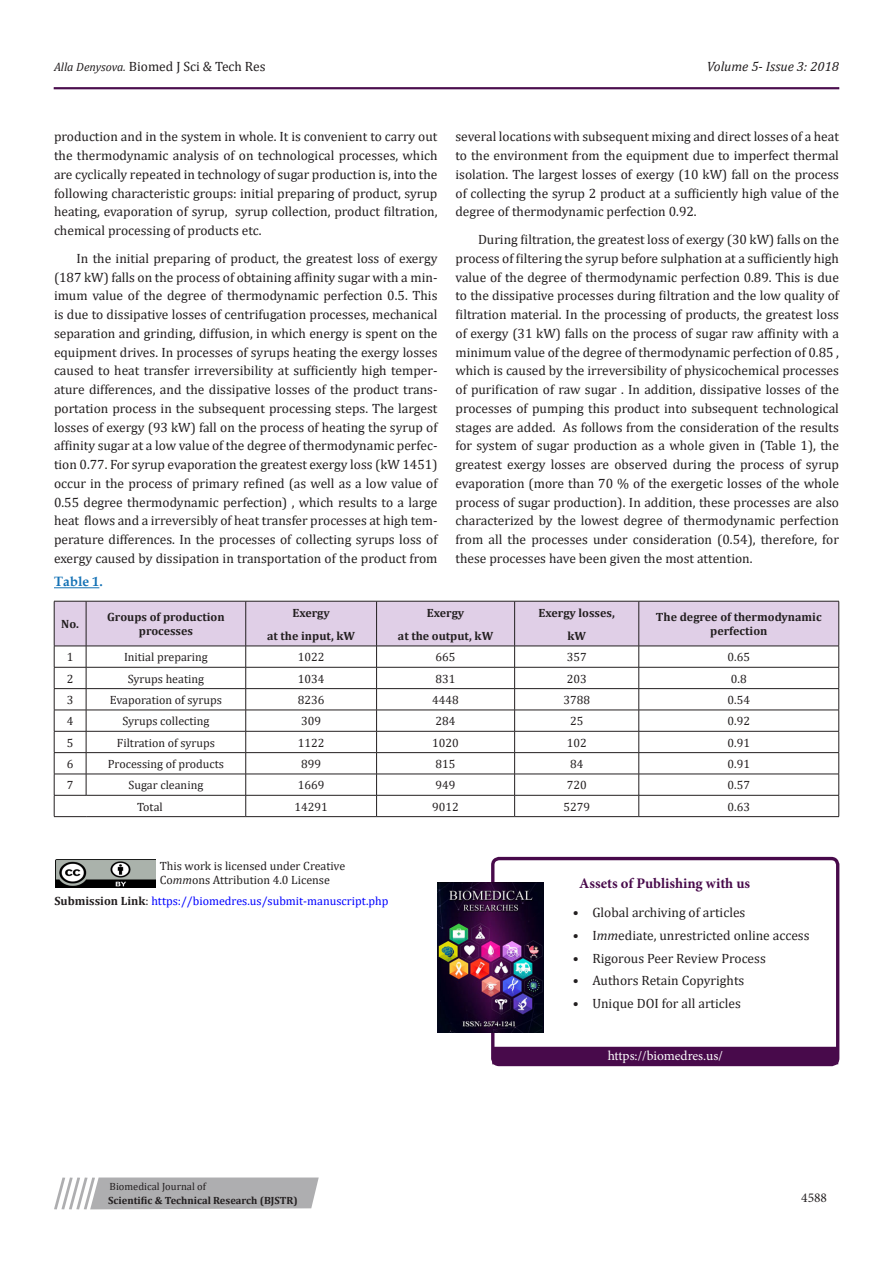
<style>
.page{position:relative;width:893px;height:1263px;background:#fff}
.page>*{position:absolute;margin:0;border:0;box-sizing:border-box;transform-origin:0 0}
.t1{font:700 14.7px "Minion Pro";color:#480a4b}
.t2{font:13.5px/18.8px "Cambria";color:#231f20;text-align:justify}
.t3{font:13.5px "Minion Pro";letter-spacing:-.005em;color:#fff}
.t4{font:italic 13.5px "Cambria";color:#231f20}
.t5{font:700 13.5px "Book Antiqua";color:#1371b5}
.t6{font:13.5px "Minion Pro";color:#231f20}
.t7{font:12px "Cambria";color:#231f20}
.t8{font:700 12px/14.4px "Cambria";color:#231f20;text-align:center}
.t9{font:12px "Cambria";color:#00f}
.t10{font:700 10.5px "Cambria";color:#231f20}
.t11{font:10.5px "Cambria";color:#231f20}
.s1{font-style:italic;font-size:12px}
.s2{font-style:italic}
.s3{font-weight:700;color:#231f20}
.s4{color:#231f20}
</style>
<div class="page">
<hr style="left:54px;top:88px;width:785px;height:1px;background:#480a4b">
<svg style="left:54px;top:1177px;width:265px;height:32px;background:#b8b8ba"></svg>
<hr style="left:54px;top:587px;width:45px;height:1px;background:#1371b5">
<svg style="left:54px;top:601px;width:785px;height:215px"></svg>
<hr style="left:54px;top:816px;width:32px;height:1px;background:#231f20">
<hr style="left:86px;top:816px;width:160px;height:1px;background:#231f20">
<hr style="left:246px;top:816px;width:131px;height:1px;background:#231f20">
<hr style="left:377px;top:816px;width:138px;height:1px;background:#231f20">
<hr style="left:515px;top:816px;width:124px;height:1px;background:#231f20">
<hr style="left:639px;top:816px;width:200px;height:1px;background:#231f20">
<div style="left:491px;top:857px;width:348px;height:209px;border:3px solid #480a4b;border-radius:6px"></div>
<div style="left:493px;top:1047px;width:345px;height:17px;background:#480a4b"></div>
<img style="left:438px;top:883px;width:106px;height:149px">
<img style="left:55px;top:859px;width:101px;height:29px">
<p class="t2" style="left:54px;top:57px;width:213px"><span class="s1">Alla Denysova.</span> Biomed J Sci &amp; Tech Res</p>
<p class="t4" style="left:707px;top:57px;width:134px">Volume 5- Issue 3: 2018</p>
<p class="t2" style="left:54px;top:127px;width:385px">production and in the system in whole. It is convenient to carry out the thermodynamic analysis of on technological processes, which are cyclically repeated in technology of sugar production is, into the following characteristic groups: initial preparing of product, syrup heating, evaporation of syrup, syrup collection, product filtration, chemical processing of products etc.</p>
<p class="t2" style="left:54px;top:249px;width:385px;text-indent:22px">In the initial preparing of product, the greatest loss of exergy (187 kW) falls on the process of obtaining affinity sugar with a min&shy;imum value of the degree of thermodynamic perfection 0.5. This is due to dissipative losses of centrifugation processes, mechanical separation and grinding, diffusion, in which energy is spent on the equipment drives. In processes of syrups heating the exergy losses caused to heat transfer irreversibility at sufficiently high temper&shy;ature differences, and the dissipative losses of the product trans&shy;portation process in the subsequent processing steps. The largest losses of exergy (93 kW) fall on the process of heating the syrup of affinity sugar at a low value of the degree of thermodynamic perfec&shy;tion 0.77. For syrup evaporation the greatest exergy loss (kW 1451) occur in the process of primary refined (as well as a low value of 0.55 degree thermodynamic perfection) , which results to a large heat flows and a irreversibly of heat transfer processes at high tem&shy;perature differences. In the processes of collecting syrups loss of exergy caused by dissipation in transportation of the product from</p>
<p class="t2" style="left:455px;top:127px;width:385px">several locations with subsequent mixing and direct losses of a heat to the environment from the equipment due to imperfect thermal isolation. The largest losses of exergy (10 kW) fall on the process of collecting the syrup 2 product at a sufficiently high value of the degree of thermodynamic perfection 0.92.</p>
<p class="t2" style="left:455px;top:230px;width:385px;text-indent:22px">During filtration, the greatest loss of exergy (30 kW) falls on the process of filtering the syrup before sulphation at a sufficiently high value of the degree of thermodynamic perfection 0.89. This is due to the dissipative processes during filtration and the low quality of filtration material. In the processing of products, the greatest loss of exergy (31 kW) falls on the process of sugar raw affinity with a minimum value of the degree of thermodynamic perfection of 0.85 , which is caused by the irreversibility of physicochemical processes of purification of raw sugar . In addition, dissipative losses of the processes of pumping this product into subsequent technological stages are added. As follows from the consideration of the results for system of sugar production as a whole given in (Table 1), the greatest exergy losses are observed during the process of syrup evaporation (more than 70 % of the exergetic losses of the whole process of sugar production). In addition, these processes are also characterized by the lowest degree of thermodynamic perfection from all the processes under consideration (0.54), therefore, for these processes have been given the most attention.</p>
<p class="t5" style="left:54px;top:572px;width:50px">Table 1.</p>
<p class="t8" style="left:61px;top:616px;width:19px">No.</p>
<p class="t8" style="left:107px;top:609px;width:119px">Groups of production processes</p>
<p class="t8" style="left:292px;top:605px;width:39px">Exergy</p>
<p class="t8" style="left:267px;top:628px;width:89px">at the input, kW</p>
<p class="t8" style="left:427px;top:605px;width:39px">Exergy</p>
<p class="t8" style="left:398px;top:628px;width:97px">at the output, kW</p>
<p class="t8" style="left:539px;top:605px;width:78px">Exergy losses,</p>
<p class="t8" style="left:567px;top:628px;width:20px">kW</p>
<p class="t8" style="left:656px;top:609px;width:167px">The degree of thermodynamic perfection</p>
<p class="t7" style="left:67px;top:650px;width:8px">1</p>
<p class="t7" style="left:124px;top:650px;width:85px">Initial preparing</p>
<p class="t7" style="left:298px;top:650px;width:28px">1022</p>
<p class="t7" style="left:436px;top:650px;width:21px">665</p>
<p class="t7" style="left:567px;top:650px;width:21px">357</p>
<p class="t7" style="left:728px;top:650px;width:24px">0.65</p>
<p class="t7" style="left:67px;top:671px;width:8px">2</p>
<p class="t7" style="left:128px;top:671px;width:78px">Syrups heating</p>
<p class="t7" style="left:298px;top:671px;width:28px">1034</p>
<p class="t7" style="left:436px;top:671px;width:21px">831</p>
<p class="t7" style="left:567px;top:671px;width:21px">203</p>
<p class="t7" style="left:731px;top:671px;width:17px">0.8</p>
<p class="t7" style="left:67px;top:693px;width:8px">3</p>
<p class="t7" style="left:110px;top:693px;width:114px">Evaporation of syrups</p>
<p class="t7" style="left:298px;top:693px;width:28px">8236</p>
<p class="t7" style="left:432px;top:693px;width:28px">4448</p>
<p class="t7" style="left:563px;top:693px;width:28px">3788</p>
<p class="t7" style="left:728px;top:693px;width:24px">0.54</p>
<p class="t7" style="left:67px;top:714px;width:8px">4</p>
<p class="t7" style="left:122px;top:714px;width:89px">Syrups collecting</p>
<p class="t7" style="left:301px;top:714px;width:21px">309</p>
<p class="t7" style="left:436px;top:714px;width:21px">284</p>
<p class="t7" style="left:570px;top:714px;width:15px">25</p>
<p class="t7" style="left:728px;top:714px;width:24px">0.92</p>
<p class="t7" style="left:67px;top:735px;width:8px">5</p>
<p class="t7" style="left:117px;top:735px;width:99px">Filtration of syrups</p>
<p class="t7" style="left:298px;top:735px;width:28px">1122</p>
<p class="t7" style="left:432px;top:735px;width:28px">1020</p>
<p class="t7" style="left:567px;top:735px;width:21px">102</p>
<p class="t7" style="left:728px;top:735px;width:24px">0.91</p>
<p class="t7" style="left:67px;top:757px;width:8px">6</p>
<p class="t7" style="left:108px;top:757px;width:118px">Processing of products</p>
<p class="t7" style="left:301px;top:757px;width:21px">899</p>
<p class="t7" style="left:436px;top:757px;width:21px">815</p>
<p class="t7" style="left:570px;top:757px;width:15px">84</p>
<p class="t7" style="left:728px;top:757px;width:24px">0.91</p>
<p class="t7" style="left:67px;top:778px;width:8px">7</p>
<p class="t7" style="left:129px;top:778px;width:76px">Sugar cleaning</p>
<p class="t7" style="left:298px;top:778px;width:28px">1669</p>
<p class="t7" style="left:436px;top:778px;width:21px">949</p>
<p class="t7" style="left:567px;top:778px;width:21px">720</p>
<p class="t7" style="left:728px;top:778px;width:24px">0.57</p>
<p class="t7" style="left:137px;top:799px;width:27px">Total</p>
<p class="t7" style="left:295px;top:799px;width:35px">14291</p>
<p class="t7" style="left:432px;top:799px;width:28px">9012</p>
<p class="t7" style="left:563px;top:799px;width:28px">5279</p>
<p class="t7" style="left:728px;top:799px;width:24px">0.63</p>
<p class="t7" style="left:160px;top:859px;width:187px">This work is licensed under Creative</p>
<p class="t7" style="left:160px;top:873px;width:172px">Co<span class="s2">mm</span>ons Attribution 4.0 License</p>
<p class="t9" style="left:54px;top:893px;width:336px"><span class="s3">Submission Link</span><span class="s4">:</span> https://biomedres.us/submit-manuscript.php</p>
<p class="t1" style="left:579px;top:872px;width:172px">Assets of Publishing with us</p>
<p class="t2" style="left:573px;top:902px;width:174px">• Global archiving of articles</p>
<p class="t2" style="left:573px;top:925px;width:238px">• I<span class="s2">mm</span>ediate, unrestricted online access</p>
<p class="t2" style="left:573px;top:948px;width:195px">• Rigorous Peer Review Process</p>
<p class="t2" style="left:573px;top:971px;width:173px">• Authors Retain Copyrights</p>
<p class="t2" style="left:573px;top:994px;width:170px">• Unique DOI for all articles</p>
<p class="t3" style="left:608px;top:1046px;width:117px">https://biomedres.us/</p>
<p class="t11" style="left:110px;top:1180px;width:98px">Biomedical Journal of</p>
<p class="t10" style="left:108px;top:1193px;width:191px">Scientific &amp; Technical Research (BJSTR)</p>
<p class="t6" style="left:801px;top:1189px;width:27px">4588</p>
</div>
